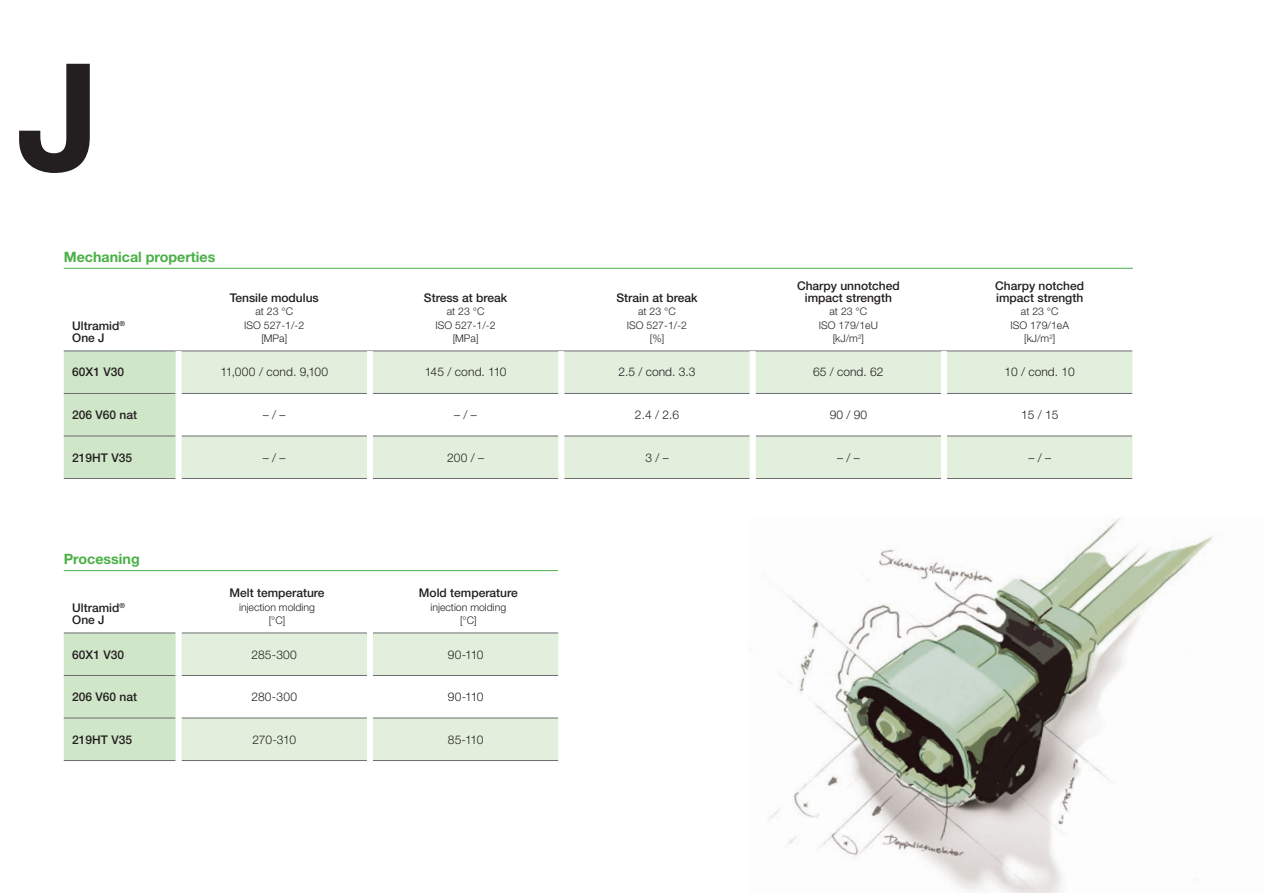
<style>
.page{position:relative;width:1263px;height:893px;background:#fff}
.page>*{position:absolute;margin:0;border:0;box-sizing:border-box;transform-origin:0 0}
.t1{font:700 149.4px "Helvetica Neue LT Pro";color:#231f20}
.Fliess_1{font:700 14.25px "Helvetica Neue LT Pro";color:#49b045}
.t2{font:500 12px "Helvetica Neue LT Pro";color:#231f20}
.t3{font:300 12px "Helvetica Neue LT Pro";color:#231f20}
.t4{font:300 10.5px "Helvetica Neue LT Pro";color:#231f20}
</style>
<div class="page">
<img style="left:768px;top:518px;width:446px;height:375px">
<hr style="left:64px;top:268px;width:1069px;height:1px;background:#49b045">
<svg style="left:64px;top:352px;width:1068px;height:126px"></svg>
<hr style="left:64px;top:351px;width:115px;height:1px;background:#6c6d70">
<hr style="left:179px;top:351px;width:191px;height:1px;background:#6c6d70">
<hr style="left:370px;top:351px;width:191px;height:1px;background:#6c6d70">
<hr style="left:561px;top:351px;width:192px;height:1px;background:#6c6d70">
<hr style="left:753px;top:351px;width:191px;height:1px;background:#6c6d70">
<hr style="left:944px;top:351px;width:188px;height:1px;background:#6c6d70">
<hr style="left:64px;top:393px;width:112px;height:1px;background:#6c6d70">
<hr style="left:182px;top:393px;width:185px;height:1px;background:#6c6d70">
<hr style="left:373px;top:393px;width:185px;height:1px;background:#6c6d70">
<hr style="left:564px;top:393px;width:186px;height:1px;background:#6c6d70">
<hr style="left:756px;top:393px;width:185px;height:1px;background:#6c6d70">
<hr style="left:947px;top:393px;width:185px;height:1px;background:#6c6d70">
<hr style="left:64px;top:436px;width:112px;height:1px;background:#6c6d70">
<hr style="left:182px;top:436px;width:185px;height:1px;background:#6c6d70">
<hr style="left:373px;top:436px;width:185px;height:1px;background:#6c6d70">
<hr style="left:564px;top:436px;width:186px;height:1px;background:#6c6d70">
<hr style="left:756px;top:436px;width:185px;height:1px;background:#6c6d70">
<hr style="left:947px;top:436px;width:185px;height:1px;background:#6c6d70">
<hr style="left:64px;top:478px;width:112px;height:1px;background:#6c6d70">
<hr style="left:182px;top:478px;width:185px;height:1px;background:#6c6d70">
<hr style="left:373px;top:478px;width:185px;height:1px;background:#6c6d70">
<hr style="left:564px;top:478px;width:186px;height:1px;background:#6c6d70">
<hr style="left:756px;top:478px;width:185px;height:1px;background:#6c6d70">
<hr style="left:947px;top:478px;width:185px;height:1px;background:#6c6d70">
<div style="left:176px;top:351px;width:6px;height:42px;background:#fff"></div>
<div style="left:367px;top:351px;width:6px;height:42px;background:#fff"></div>
<div style="left:558px;top:351px;width:6px;height:42px;background:#fff"></div>
<div style="left:750px;top:351px;width:6px;height:42px;background:#fff"></div>
<div style="left:941px;top:351px;width:6px;height:42px;background:#fff"></div>
<div style="left:176px;top:393px;width:6px;height:43px;background:#fff"></div>
<div style="left:367px;top:393px;width:6px;height:43px;background:#fff"></div>
<div style="left:558px;top:393px;width:6px;height:43px;background:#fff"></div>
<div style="left:750px;top:393px;width:6px;height:43px;background:#fff"></div>
<div style="left:941px;top:393px;width:6px;height:43px;background:#fff"></div>
<div style="left:176px;top:436px;width:6px;height:42px;background:#fff"></div>
<div style="left:367px;top:436px;width:6px;height:42px;background:#fff"></div>
<div style="left:558px;top:436px;width:6px;height:42px;background:#fff"></div>
<div style="left:750px;top:436px;width:6px;height:42px;background:#fff"></div>
<div style="left:941px;top:436px;width:6px;height:42px;background:#fff"></div>
<svg style="left:64px;top:634px;width:494px;height:126px"></svg>
<hr style="left:182px;top:633px;width:185px;height:1px;background:#6c6d70">
<hr style="left:373px;top:633px;width:185px;height:1px;background:#6c6d70">
<hr style="left:182px;top:675px;width:185px;height:1px;background:#6c6d70">
<hr style="left:373px;top:675px;width:185px;height:1px;background:#6c6d70">
<hr style="left:182px;top:718px;width:185px;height:1px;background:#6c6d70">
<hr style="left:373px;top:718px;width:185px;height:1px;background:#6c6d70">
<hr style="left:182px;top:760px;width:185px;height:1px;background:#6c6d70">
<hr style="left:373px;top:760px;width:185px;height:1px;background:#6c6d70">
<hr style="left:64px;top:633px;width:112px;height:1px;background:#6c6d70">
<hr style="left:64px;top:675px;width:112px;height:1px;background:#6c6d70">
<hr style="left:64px;top:718px;width:112px;height:1px;background:#6c6d70">
<hr style="left:64px;top:760px;width:112px;height:1px;background:#6c6d70">
<div style="left:176px;top:633px;width:6px;height:42px;background:#fff"></div>
<div style="left:367px;top:633px;width:6px;height:42px;background:#fff"></div>
<div style="left:176px;top:675px;width:6px;height:43px;background:#fff"></div>
<div style="left:367px;top:675px;width:6px;height:43px;background:#fff"></div>
<div style="left:176px;top:718px;width:6px;height:42px;background:#fff"></div>
<div style="left:367px;top:718px;width:6px;height:42px;background:#fff"></div>
<hr style="left:64px;top:570px;width:494px;height:1px;background:#49b045">
<h1 class="t1" style="left:17px;top:25px;width:85px">J</h1>
<p class="Fliess_1" style="left:64px;top:248px;width:153px">Mechanical properties</p>
<p class="t2" style="left:72px;top:319px;width:54px">Ultramid<sup>®</sup></p>
<p class="t2" style="left:72px;top:331px;width:34px">One J</p>
<p class="t2" style="left:230px;top:290px;width:91px">Tensile modulus</p>
<p class="t4" style="left:255px;top:305px;width:39px">at 23 °C</p>
<p class="t4" style="left:244px;top:319px;width:62px">ISO 527-1/-2</p>
<p class="t4" style="left:261px;top:332px;width:27px">[MPa]</p>
<p class="t2" style="left:424px;top:290px;width:85px">Stress at break</p>
<p class="t4" style="left:447px;top:305px;width:39px">at 23 °C</p>
<p class="t4" style="left:436px;top:319px;width:62px">ISO 527-1/-2</p>
<p class="t4" style="left:453px;top:332px;width:27px">[MPa]</p>
<p class="t2" style="left:616px;top:290px;width:82px">Strain at break</p>
<p class="t4" style="left:638px;top:305px;width:39px">at 23 °C</p>
<p class="t4" style="left:627px;top:319px;width:62px">ISO 527-1/-2</p>
<p class="t4" style="left:650px;top:332px;width:16px">[%]</p>
<p class="t2" style="left:797px;top:278px;width:104px">Charpy unnotched</p>
<p class="t2" style="left:805px;top:290px;width:89px">impact strength</p>
<p class="t4" style="left:829px;top:305px;width:39px">at 23 °C</p>
<p class="t4" style="left:819px;top:319px;width:61px">ISO 179/1eU</p>
<p class="t4" style="left:833px;top:332px;width:33px">[kJ/m<sup>2</sup>]</p>
<p class="t2" style="left:995px;top:278px;width:90px">Charpy notched</p>
<p class="t2" style="left:996px;top:290px;width:89px">impact strength</p>
<p class="t4" style="left:1021px;top:305px;width:39px">at 23 °C</p>
<p class="t4" style="left:1010px;top:319px;width:60px">ISO 179/1eA</p>
<p class="t4" style="left:1024px;top:332px;width:33px">[kJ/m<sup>2</sup>]</p>
<p class="t2" style="left:72px;top:365px;width:53px">60X1 V30</p>
<p class="t3" style="left:220px;top:365px;width:109px">11,000 / cond. 9,100</p>
<p class="t3" style="left:425px;top:365px;width:83px">145 / cond. 110</p>
<p class="t3" style="left:618px;top:365px;width:78px">2.5 / cond. 3.3</p>
<p class="t3" style="left:813px;top:365px;width:72px">65 / cond. 62</p>
<p class="t3" style="left:1004px;top:365px;width:72px">10 / cond. 10</p>
<p class="t2" style="left:72px;top:408px;width:66px">206 V60 nat</p>
<p class="t3" style="left:263px;top:407px;width:24px">– / –</p>
<p class="t3" style="left:454px;top:407px;width:24px">– / –</p>
<p class="t3" style="left:635px;top:407px;width:46px">2.4 / 2.6</p>
<p class="t3" style="left:830px;top:407px;width:39px">90 / 90</p>
<p class="t3" style="left:1021px;top:407px;width:39px">15 / 15</p>
<p class="t2" style="left:72px;top:450px;width:61px">219HT V35</p>
<p class="t3" style="left:263px;top:450px;width:24px">– / –</p>
<p class="t3" style="left:447px;top:450px;width:38px">200 / –</p>
<p class="t3" style="left:645px;top:450px;width:25px">3 / –</p>
<p class="t3" style="left:837px;top:450px;width:24px">– / –</p>
<p class="t3" style="left:1028px;top:450px;width:24px">– / –</p>
<p class="Fliess_1" style="left:64px;top:550px;width:77px">Processing</p>
<p class="t2" style="left:72px;top:601px;width:54px">Ultramid<sup>®</sup></p>
<p class="t2" style="left:72px;top:613px;width:34px">One J</p>
<p class="t2" style="left:229px;top:586px;width:97px">Melt temperature</p>
<p class="t4" style="left:239px;top:601px;width:77px">injection molding</p>
<p class="t4" style="left:269px;top:614px;width:18px">[°C]</p>
<p class="t2" style="left:419px;top:586px;width:100px">Mold temperature</p>
<p class="t4" style="left:430px;top:601px;width:77px">injection molding</p>
<p class="t4" style="left:460px;top:614px;width:18px">[°C]</p>
<p class="t2" style="left:72px;top:647px;width:53px">60X1 V30</p>
<p class="t3" style="left:252px;top:647px;width:47px">285-300</p>
<p class="t3" style="left:448px;top:647px;width:37px">90-110</p>
<p class="t2" style="left:72px;top:690px;width:66px">206 V60 nat</p>
<p class="t3" style="left:251px;top:689px;width:47px">280-300</p>
<p class="t3" style="left:448px;top:689px;width:37px">90-110</p>
<p class="t2" style="left:72px;top:732px;width:61px">219HT V35</p>
<p class="t3" style="left:252px;top:732px;width:45px">270-310</p>
<p class="t3" style="left:448px;top:732px;width:37px">85-110</p>
</div>
